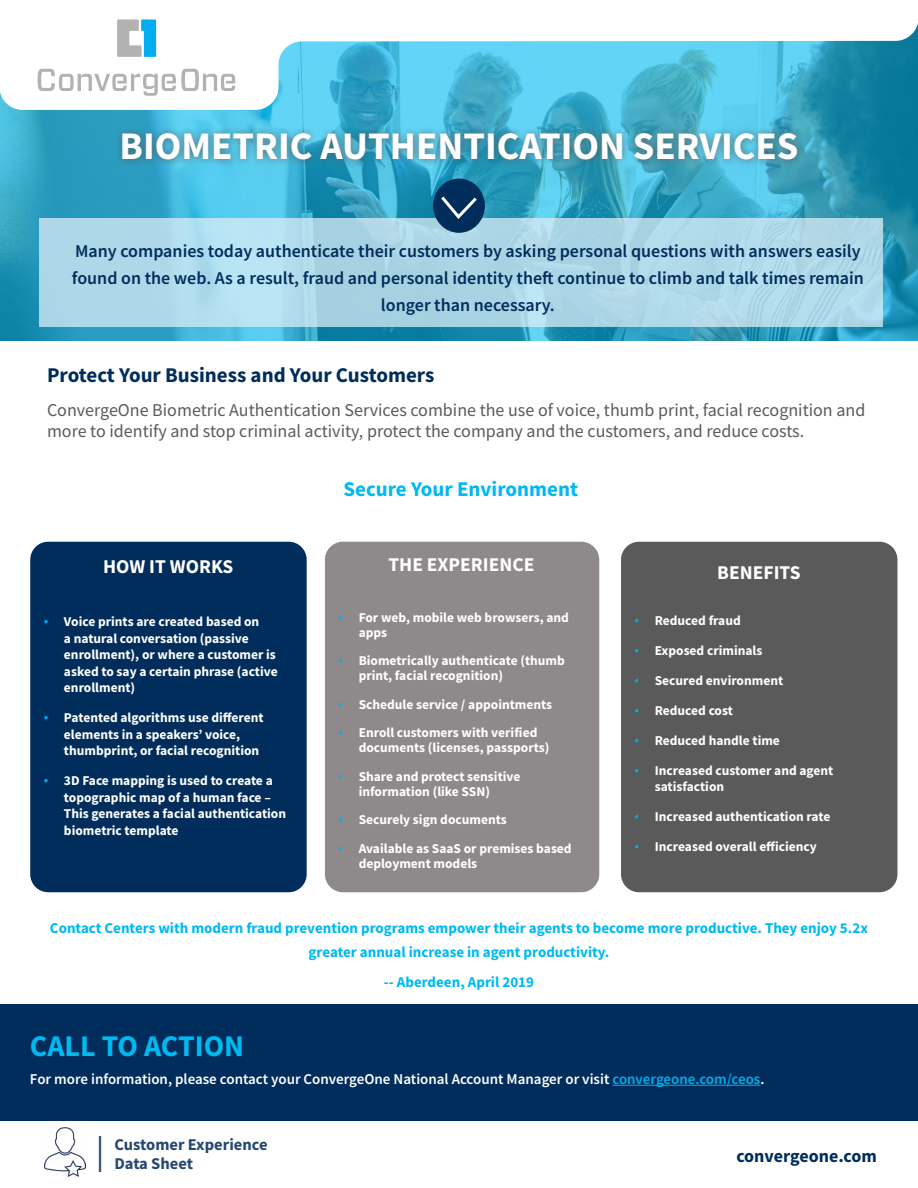
<style>
.page{position:relative;width:918px;height:1188px;background:#fff}
.page>*{position:absolute;margin:0;border:0;box-sizing:border-box;transform-origin:0 0}
.t1{font:700 39px "Source Sans Pro";color:#fff}
.t2{font:36px "Source Sans Pro";color:#264772}
.t3{font:700 30px "Source Sans Pro";color:#00b9f1}
.t4{font:700 21px "Source Sans Pro";color:#002d5b}
.t5{font:700 21px "Source Sans Pro";color:#00b9f1}
.t6{font:700 19.5px "Source Sans Pro";color:#fff}
.t7{font:600 18px/27px "Source Sans Pro";color:#002d5b;text-align:center}
.t8{font:18px/21px "Source Sans Pro";color:#5a5a5b}
.t9{font:700 18px "Source Sans Pro";color:#002d5b}
.t10{font:700 16.5px/19.5px "Source Sans Pro";color:#264772}
.t11{font:700 15px/24px "Source Sans Pro";color:#00b9f1;text-align:center}
.t12{font:600 15px "Source Sans Pro";color:#fff}
.t13{font:700 13.5px/16.5px "Source Sans Pro";color:#fff}
.s1{font-weight:300;font-style:italic;font-size:16.5px;color:#00aeef}
.s2{color:#00aeef}
</style>
<div class="page">
<img style="left:45px;top:1128px;width:40px;height:48px">
<img style="left:0;top:110px;width:918px;height:231px">
<svg style="left:0;top:19px;width:918px;height:91px"></svg>
<svg style="left:38px;top:69px;width:197px;height:27px"></svg>
<svg style="left:117px;top:20px;width:39px;height:37px"></svg>
<div style="left:39px;top:218px;width:844px;height:108px;background:linear-gradient(to right,#aed9ea,#aed8e7)"></div>
<div style="left:433px;top:179px;width:52px;height:54px;background:#002d5b;border-radius:50%"></div>
<svg style="left:441px;top:196px;width:36px;height:23px"></svg>
<div style="left:114px;top:125px;width:691px;height:43px;background:#5a5a5b;opacity:.75"></div>
<div style="left:0;top:1004px;width:918px;height:116px;background:#002d5b"></div>
<hr style="left:612px;top:1085px;width:148px;height:1px;background:#00aeef">
<div style="left:30px;top:542px;width:277px;height:350px;background:#002d5b;border-radius:18px"></div>
<div style="left:621px;top:542px;width:276px;height:350px;background:#5a5a5b;border-radius:18px"></div>
<div style="left:325px;top:542px;width:274px;height:350px;background:#8e8a8b;border-radius:18px"></div>
<h1 class="t1" style="left:119px;top:120px;width:681px">BIOMETRIC AUTHENTICATION SERVICES</h1>
<h3 class="t7" style="left:72px;top:237px;width:794px">Many companies today authenticate their customers by asking personal questions with answers easily found on the web. As a result, fraud and personal identity theft continue to climb and talk times remain longer than necessary.</h3>
<h3 class="t4" style="left:47px;top:360px;width:389px">Protect Your Business and Your Customers</h3>
<h3 class="t8" style="left:47px;top:399px;width:820px">ConvergeOne Biometric Authentication Services combine the use of voice, thumb print, facial recognition and more to identify and stop criminal activity, protect the company and the customers, and reduce costs.</h3>
<h3 class="t5" style="left:344px;top:474px;width:236px">Secure Your Environment</h3>
<h3 class="t6" style="left:103px;top:553px;width:132px">HOW IT WORKS</h3>
<p class="t13" style="left:64px;top:613px;width:215px;text-indent:-20px"><span class="s1">•</span> Voice prints are created based on<br>a natural conversation (passive enrollment), or where a customer is asked to say a certain phrase (active enrollment)</p>
<p class="t13" style="left:64px;top:709px;width:201px;text-indent:-20px"><span class="s1">•</span> Patented algorithms use different elements in a speakers’ voice, thumbprint, or facial recognition</p>
<p class="t13" style="left:64px;top:772px;width:224px;text-indent:-20px"><span class="s1">•</span> 3D Face mapping is used to create a topographic map of a human face –<br>This generates a facial authentication biometric template</p>
<h3 class="t6" style="left:388px;top:552px;width:148px">THE EXPERIENCE</h3>
<p class="t13" style="left:359px;top:609px;width:212px;line-height:15px;text-indent:-20px"><span class="s1">•</span> For web, mobile web browsers, and apps</p>
<p class="t13" style="left:359px;top:653px;width:208px;line-height:15px;text-indent:-20px"><span class="s1">•</span> Biometrically authenticate (thumb print, facial recognition)</p>
<p class="t13" style="left:338px;top:696px;width:215px"><span class="s1">•</span> Schedule service / appointments</p>
<p class="t13" style="left:359px;top:725px;width:192px;line-height:15px;text-indent:-20px"><span class="s1">•</span> Enroll customers with verified documents (licenses, passports)</p>
<p class="t13" style="left:359px;top:768px;width:163px;line-height:15px;text-indent:-20px"><span class="s1">•</span> Share and protect sensitive information (like SSN)</p>
<p class="t13" style="left:338px;top:811px;width:170px"><span class="s1">•</span> Securely sign documents</p>
<p class="t13" style="left:359px;top:840px;width:215px;line-height:15px;text-indent:-20px"><span class="s1">•</span> Available as SaaS or premises based deployment models</p>
<h3 class="t6" style="left:717px;top:559px;width:85px">BENEFITS</h3>
<p class="t13" style="left:635px;top:612px;width:108px"><span class="s1">•</span> Reduced fraud</p>
<p class="t13" style="left:635px;top:642px;width:129px"><span class="s1">•</span> Exposed criminals</p>
<p class="t13" style="left:635px;top:672px;width:150px"><span class="s1">•</span> Secured environment</p>
<p class="t13" style="left:635px;top:702px;width:100px"><span class="s1">•</span> Reduced cost</p>
<p class="t13" style="left:635px;top:732px;width:147px"><span class="s1">•</span> Reduced handle time</p>
<p class="t13" style="left:655px;top:762px;width:180px;text-indent:-20px"><span class="s1">•</span> Increased customer and agent satisfaction</p>
<p class="t13" style="left:635px;top:808px;width:197px"><span class="s1">•</span> Increased authentication rate</p>
<p class="t13" style="left:635px;top:838px;width:184px"><span class="s1">•</span> Increased overall efficiency</p>
<p class="t11" style="left:50px;top:915px;width:820px">Contact Centers with modern fraud prevention programs empower their agents to become more productive. They enjoy 5.2x greater annual increase in agent productivity.</p>
<p class="t11" style="left:384px;top:970px;width:152px">-- Aberdeen, April 2019</p>
<h3 class="t3" style="left:30px;top:1026px;width:216px">CALL TO ACTION</h3>
<p class="t12" style="left:30px;top:1069px;width:736px">For more information, please contact your ConvergeOne National Account Manager or visit <span class="s2">convergeone.com/ceos</span>.</p>
<h2 class="t2" style="left:96px;top:1129px;width:10px">|</h2>
<p class="t10" style="left:114px;top:1134px;width:155px">Customer Experience<br>Data Sheet</p>
<h3 class="t9" style="left:736px;top:1143px;width:142px">convergeone.com</h3>
</div>
